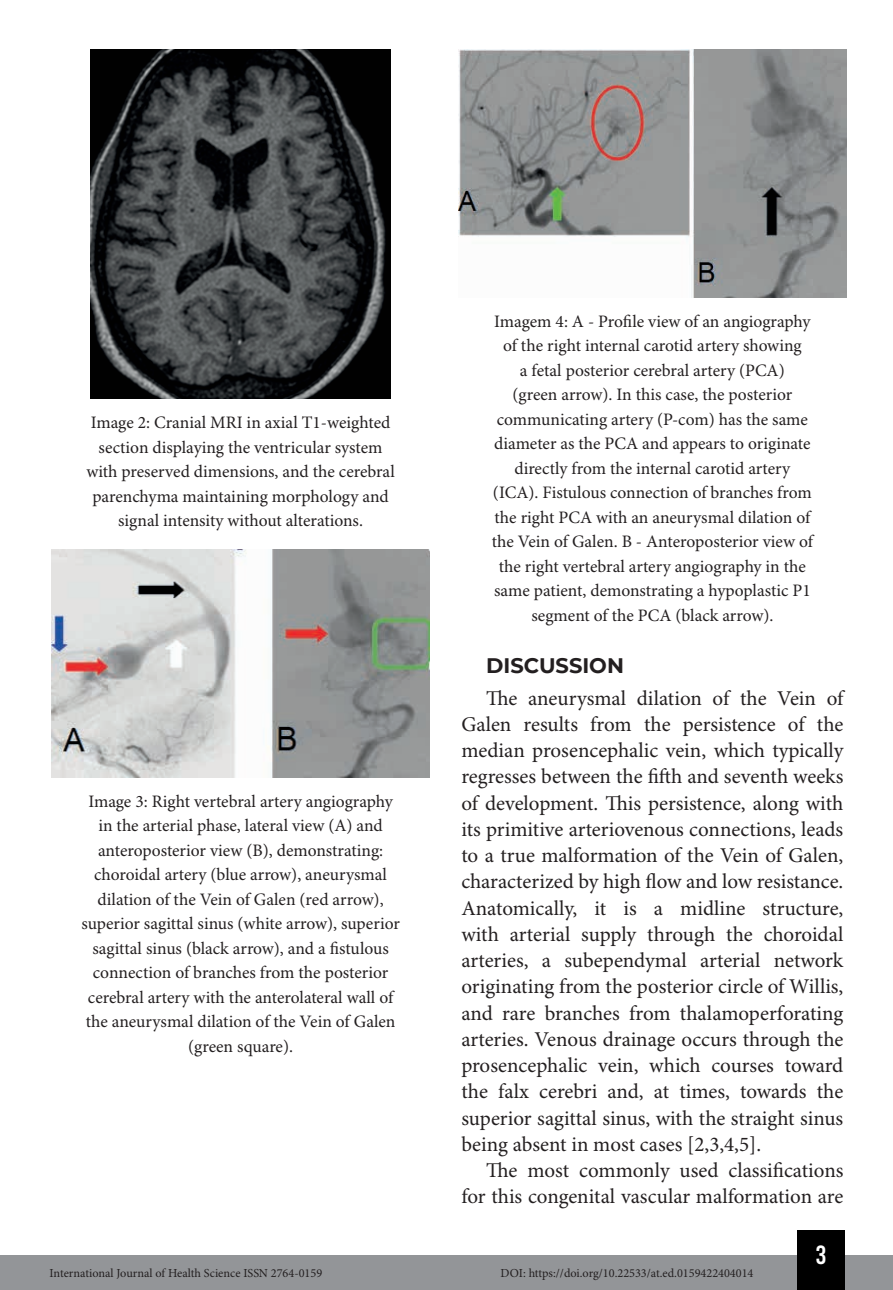
<style>
.page{position:relative;width:893px;height:1290px;background:#fff}
.page>*{position:absolute;margin:0;border:0;box-sizing:border-box;transform-origin:0 0}
.t1{font:26.25px "Bebas Kai";color:#fff}
.t2{font:21px/26.2px "Minion Pro";color:#231f20;text-align:justify}
.t3{font:700 21px "Montserrat";color:#231f20}
.t4{font:17.5px/24.5px "Minion Pro";color:#231f20;text-align:center}
.t5{font:12.25px "Minion Pro";color:#231f20}
</style>
<div class="page">
<div style="left:0;top:1255px;width:893px;height:35px;background:#939598"></div>
<div style="left:797px;top:1230px;width:48px;height:60px;background:#000"></div>
<img style="left:91px;top:50px;width:299px;height:349px">
<img style="left:51px;top:549px;width:379px;height:228px">
<img style="left:459px;top:50px;width:387px;height:247px">
<p class="t4" style="left:86px;top:411px;width:310px">Image 2: Cranial MRI in axial T1-weighted section displaying the ventricular system with preserved dimensions, and the cerebral parenchyma maintaining morphology and signal intensity without alterations.</p>
<p class="t4" style="left:81px;top:790px;width:320px">Image 3: Right vertebral artery angiography in the arterial phase, lateral view (A) and anteroposterior view (B), demonstrating: choroidal artery (blue arrow), aneurysmal dilation of the Vein of Galen (red arrow), superior sagittal sinus (white arrow), superior sagittal sinus (black arrow), and a fistulous connection of branches from the posterior cerebral artery with the anterolateral wall of the aneurysmal dilation of the Vein of Galen (green square).</p>
<p class="t4" style="left:492px;top:310px;width:323px">Imagem 4: A - Profile view of an angiography of the right internal carotid artery showing<br>a fetal posterior cerebral artery (PCA)<br>(green arrow). In this case, the posterior communicating artery (P-com) has the same diameter as the PCA and appears to originate directly from the internal carotid artery (ICA). Fistulous connection of branches from the right PCA with an aneurysmal dilation of the Vein of Galen. B - Anteroposterior view of the right vertebral artery angiography in the same patient, demonstrating a hypoplastic P1 segment of the PCA (black arrow).</p>
<p class="t3" style="left:486px;top:651px;width:139px">DISCUSSION</p>
<p class="t2" style="left:461px;top:686px;width:384px;text-indent:25px">The aneurysmal dilation of the Vein of Galen results from the persistence of the median prosencephalic vein, which typically regresses between the fifth and seventh weeks of development. This persistence, along with its primitive arteriovenous connections, leads to a true malformation of the Vein of Galen, characterized by high flow and low resistance.<br>Anatomically, it is a midline structure, with arterial supply through the choroidal arteries, a subependymal arterial network originating from the posterior circle of Willis, and rare branches from thalamoperforating arteries. Venous drainage occurs through the prosencephalic vein, which courses toward the falx cerebri and, at times, towards the superior sagittal sinus, with the straight sinus being absent in most cases [2,3,4,5].</p>
<p class="t2" style="left:461px;top:1158px;width:383px;text-align:right">The most commonly used classifications for this congenital vascular malformation are</p>
<h1 class="t1" style="left:816px;top:1241px;width:12px">3</h1>
<p class="t5" style="left:50px;top:1266px;width:274px">International Journal of Health Science ISSN 2764-0159</p>
<p class="t5" style="left:501px;top:1266px;width:254px">DOI: https://doi.org/10.22533/at.ed.0159422404014</p>
</div>
